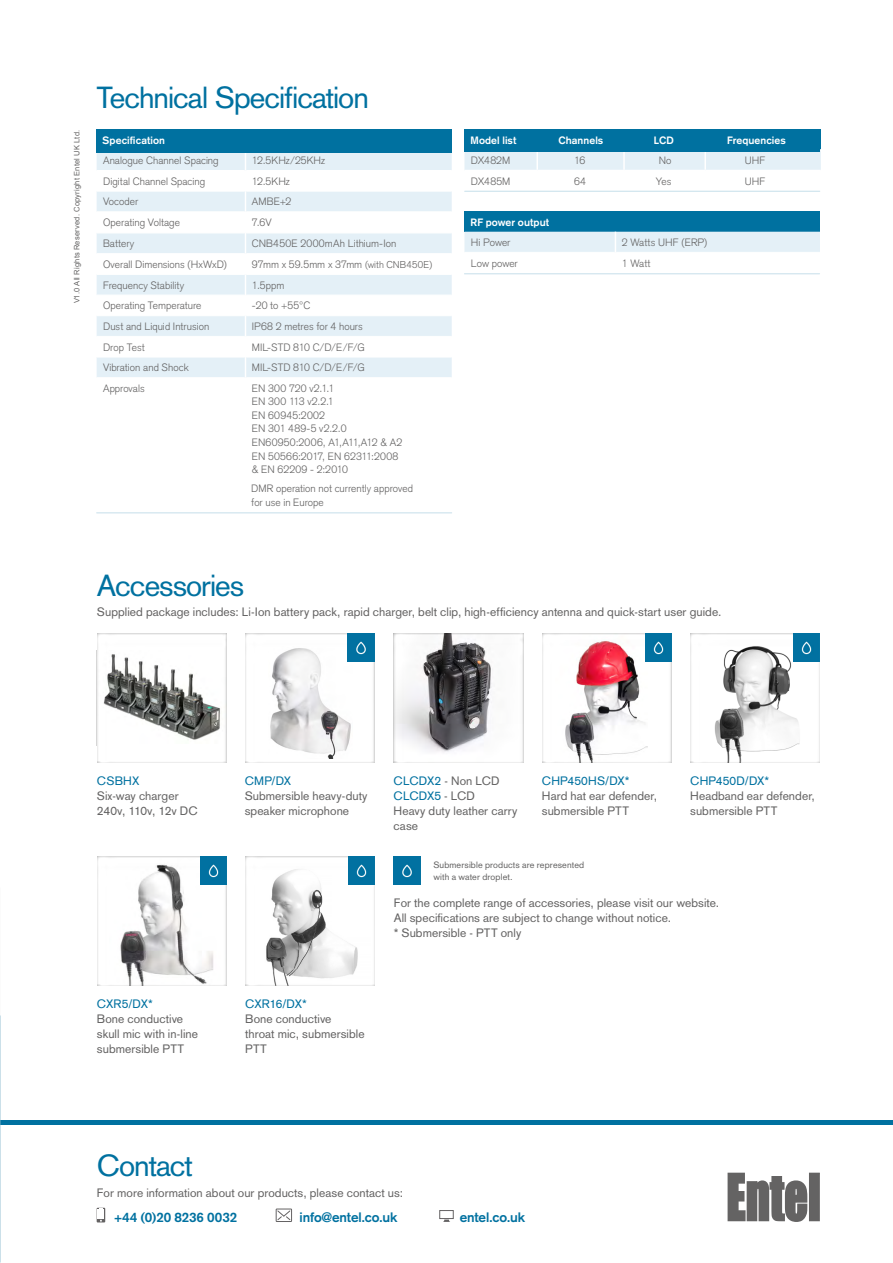
<style>
.page{position:relative;width:893px;height:1263px;background:#fff}
.page>*{position:absolute;margin:0;border:0;box-sizing:border-box;transform-origin:0 0}
.t1{font:30px "Akzidenz Grotesk";letter-spacing:-.035em;color:#0071a0}
.t2{font:700 13.5px "Akzidenz Grotesk";letter-spacing:-.01em;color:#0071a0}
.t3{font:12px/15px "Akzidenz Grotesk";letter-spacing:.005em;color:#646363}
.t4{font:12px "Akzidenz Grotesk";letter-spacing:.015em;color:#0071a0}
.t5{font:300 10.5px/13.5px "Akzidenz Grotesk";letter-spacing:.005em;color:#646363}
.t6{font:700 10.5px "Akzidenz Grotesk";letter-spacing:.01em;color:#fff}
.t7{font:9px/12px "Akzidenz Grotesk";letter-spacing:.015em;color:#646363}
.t8{font:7.5px "Arial";letter-spacing:.03em;color:#646363}
.s1{font-size:9.75px}
.s2{color:#0071a0}
</style>
<div class="page">
<div style="left:0;top:1120px;width:893px;height:5px;background:#0071a0"></div>
<div style="left:84px;top:622px;width:156px;height:141px;background:#000;opacity:.35"></div>
<div style="left:84px;top:845px;width:156px;height:141px;background:#000;opacity:.35"></div>
<div style="left:233px;top:845px;width:155px;height:141px;background:#000;opacity:.35"></div>
<div style="left:381px;top:622px;width:156px;height:141px;background:#000;opacity:.35"></div>
<div style="left:529px;top:622px;width:156px;height:141px;background:#000;opacity:.35"></div>
<div style="left:678px;top:622px;width:155px;height:141px;background:#000;opacity:.35"></div>
<img style="left:645px;top:633px;width:26px;height:28px">
<img style="left:793px;top:633px;width:27px;height:28px">
<img style="left:349px;top:856px;width:26px;height:28px">
<div style="left:232px;top:622px;width:156px;height:141px;background:#000;opacity:.35"></div>
<img style="left:348px;top:633px;width:26px;height:28px">
<img style="left:394px;top:856px;width:26px;height:28px">
<div style="left:97px;top:130px;width:355px;height:20px;background:#0071a0"></div>
<svg style="left:97px;top:153px;width:355px;height:224px;fill:#e4f0f7"></svg>
<hr style="left:97px;top:170px;width:148px;height:1px;background:#fff">
<hr style="left:246px;top:170px;width:206px;height:1px;background:#fff">
<hr style="left:97px;top:191px;width:148px;height:1px;background:#fff">
<hr style="left:246px;top:191px;width:206px;height:1px;background:#fff">
<hr style="left:97px;top:211px;width:148px;height:1px;background:#fff">
<hr style="left:246px;top:211px;width:206px;height:1px;background:#fff">
<hr style="left:97px;top:233px;width:148px;height:1px;background:#fff">
<hr style="left:246px;top:233px;width:206px;height:1px;background:#fff">
<hr style="left:97px;top:253px;width:148px;height:1px;background:#fff">
<hr style="left:246px;top:253px;width:206px;height:1px;background:#fff">
<hr style="left:97px;top:274px;width:148px;height:1px;background:#fff">
<hr style="left:246px;top:274px;width:206px;height:1px;background:#fff">
<hr style="left:97px;top:295px;width:148px;height:1px;background:#fff">
<hr style="left:246px;top:295px;width:206px;height:1px;background:#fff">
<hr style="left:97px;top:315px;width:148px;height:1px;background:#fff">
<hr style="left:246px;top:315px;width:206px;height:1px;background:#fff">
<hr style="left:97px;top:336px;width:148px;height:1px;background:#fff">
<hr style="left:246px;top:336px;width:206px;height:1px;background:#fff">
<hr style="left:97px;top:357px;width:148px;height:1px;background:#fff">
<hr style="left:246px;top:357px;width:206px;height:1px;background:#fff">
<svg style="left:245px;top:153px;width:1px;height:224px"></svg>
<div style="left:464px;top:212px;width:356px;height:20px;background:#0071a0"></div>
<div style="left:464px;top:232px;width:356px;height:20px;background:#e4f0f7"></div>
<div style="left:464px;top:130px;width:357px;height:20px;background:#0071a0"></div>
<hr style="left:705px;top:149px;width:116px;height:2px;background:#fff">
<div style="left:464px;top:150px;width:357px;height:20px;background:#e4f0f7"></div>
<hr style="left:464px;top:148px;width:356px;height:4px;background:#0071a0">
<div style="left:97px;top:148px;width:355px;height:5px;background:#0071a0"></div>
<div style="left:276px;top:1208px;width:16px;height:14px;border:1px solid #646263"></div>
<svg style="left:277px;top:1209px;width:14px;height:12px"></svg>
<svg style="left:97px;top:1208px;width:8px;height:14px"></svg>
<div style="left:98px;top:1209px;width:6px;height:10px;background:#fff"></div>
<div style="left:439px;top:1210px;width:15px;height:9px;border:1px solid #646263"></div>
<svg style="left:443px;top:1219px;width:7px;height:3px"></svg>
<svg style="left:728px;top:1173px;width:92px;height:49px"></svg>
<img style="left:200px;top:856px;width:27px;height:28px">
<hr style="left:97px;top:512px;width:355px;height:1px;background:#cce2ec">
<hr style="left:465px;top:191px;width:355px;height:1px;background:#cce2ec">
<hr style="left:464px;top:273px;width:355px;height:1px;background:#cce2ec">
<p class="t8" style="left:72px;top:303px;width:175px;rotate:-90deg">V1.0 All Rights Reserved. Copyright Entel UK Ltd.</p>
<h1 class="t1" style="left:97px;top:80px;width:274px">Technical Specification</h1>
<p class="t6" style="left:103px;top:134px;width:64px">Specification</p>
<p class="t5" style="left:103px;top:154px;width:117px">Analogue Channel Spacing</p>
<p class="t5" style="left:252px;top:154px;width:75px">12.5KHz/25KHz</p>
<p class="t5" style="left:103px;top:174px;width:104px">Digital Channel Spacing</p>
<p class="t5" style="left:252px;top:174px;width:40px">12.5KHz</p>
<p class="t5" style="left:103px;top:195px;width:37px">Vocoder</p>
<p class="t5" style="left:252px;top:195px;width:41px">AMBE+2</p>
<p class="t5" style="left:103px;top:216px;width:78px">Operating Voltage</p>
<p class="t5" style="left:252px;top:216px;width:21px">7.6V</p>
<p class="t5" style="left:103px;top:237px;width:33px">Battery</p>
<p class="t5" style="left:252px;top:237px;width:146px">CNB450E 2000mAh Lithium-Ion</p>
<p class="t5" style="left:103px;top:258px;width:125px">Overall Dimensions (HxWxD)</p>
<p class="t5" style="left:252px;top:258px;width:182px">97mm x 59.5mm x 37mm <span class="s1">(with CNB450E)</span></p>
<p class="t5" style="left:103px;top:278px;width:83px">Frequency Stability</p>
<p class="t5" style="left:252px;top:278px;width:34px">1.5ppm</p>
<p class="t5" style="left:103px;top:299px;width:100px">Operating Temperature</p>
<p class="t5" style="left:252px;top:299px;width:60px">-20 to +55°C</p>
<p class="t5" style="left:103px;top:320px;width:108px">Dust and Liquid Intrusion</p>
<p class="t5" style="left:252px;top:320px;width:112px">IP68 2 metres for 4 hours</p>
<p class="t5" style="left:103px;top:340px;width:43px">Drop Test</p>
<p class="t5" style="left:252px;top:340px;width:114px">MIL-STD 810 C/D/E/F/G</p>
<p class="t5" style="left:103px;top:361px;width:87px">Vibration and Shock</p>
<p class="t5" style="left:252px;top:361px;width:114px">MIL-STD 810 C/D/E/F/G</p>
<p class="t5" style="left:103px;top:382px;width:43px">Approvals</p>
<p class="t5" style="left:252px;top:382px;width:152px">EN 300 720 v2.1.1<br>EN 300 113 v2.2.1<br>EN 60945:2002<br>EN 301 489-5 v2.2.0<br>EN60950:2006, A1,A11,A12 &amp; A2<br>EN 50566:2017, EN 62311:2008 &amp; EN 62209 - 2:2010</p>
<p class="t5" style="left:251px;top:482px;width:163px">DMR operation not currently approved for use in Europe</p>
<p class="t6" style="left:470px;top:134px;width:47px">Model list</p>
<p class="t6" style="left:558px;top:134px;width:46px">Channels</p>
<p class="t6" style="left:654px;top:134px;width:22px">LCD</p>
<p class="t6" style="left:727px;top:134px;width:60px">Frequencies</p>
<p class="t5" style="left:471px;top:154px;width:41px">DX482M</p>
<p class="t5" style="left:574px;top:154px;width:13px">16</p>
<p class="t5" style="left:659px;top:154px;width:14px">No</p>
<p class="t5" style="left:745px;top:154px;width:22px">UHF</p>
<p class="t5" style="left:471px;top:174px;width:41px">DX485M</p>
<p class="t5" style="left:574px;top:174px;width:13px">64</p>
<p class="t5" style="left:656px;top:174px;width:17px">Yes</p>
<p class="t5" style="left:745px;top:174px;width:22px">UHF</p>
<p class="t6" style="left:470px;top:216px;width:80px">RF power output</p>
<p class="t5" style="left:471px;top:236px;width:41px">Hi Power</p>
<p class="t5" style="left:622px;top:236px;width:87px">2 Watts UHF (ERP)</p>
<p class="t5" style="left:471px;top:256px;width:48px">Low power</p>
<p class="t5" style="left:622px;top:256px;width:30px">1 Watt</p>
<h1 class="t1" style="left:97px;top:568px;width:149px">Accessories</h1>
<p class="t3" style="left:97px;top:604px;width:626px">Supplied package includes: Li-Ion battery pack, rapid charger, belt clip, high-efficiency antenna and quick-start user guide.</p>
<p class="t4" style="left:97px;top:773px;width:44px">CSBHX</p>
<p class="t3" style="left:97px;top:788px;width:102px">Six-way charger<br>240v, 110v, 12v DC</p>
<p class="t4" style="left:97px;top:996px;width:57px">CXR5/DX*</p>
<p class="t3" style="left:97px;top:1011px;width:103px">Bone conductive skull mic with in-line submersible PTT</p>
<p class="t4" style="left:245px;top:774px;width:48px">CMP/DX</p>
<p class="t3" style="left:245px;top:788px;width:124px">Submersible heavy-duty speaker microphone</p>
<p class="t4" style="left:245px;top:997px;width:63px">CXR16/DX*</p>
<p class="t3" style="left:245px;top:1012px;width:121px">Bone conductive<br>throat mic, submersible<br>PTT</p>
<p class="t3" style="left:394px;top:773px;width:125px"><span class="s2">CLCDX2</span> - Non LCD<br><span class="s2">CLCDX5</span> - LCD<br>Heavy duty leather carry case</p>
<p class="t4" style="left:542px;top:773px;width:89px">CHP450HS/DX*</p>
<p class="t3" style="left:542px;top:788px;width:117px">Hard hat ear defender, submersible PTT</p>
<p class="t7" style="left:433px;top:859px;width:152px">Submersible products are represented with a water droplet.</p>
<p class="t4" style="left:690px;top:773px;width:80px">CHP450D/DX*</p>
<p class="t3" style="left:690px;top:788px;width:126px">Headband ear defender, submersible PTT</p>
<p class="t3" style="left:394px;top:895px;width:327px">For the complete range of accessories, please visit our website.<br>All specifications are subject to change without notice.<br>* Submersible - PTT only</p>
<h1 class="t1" style="left:97px;top:1148px;width:98px">Contact</h1>
<p class="t3" style="left:97px;top:1185px;width:308px">For more information about our products, please contact us:</p>
<p class="t2" style="left:114px;top:1209px;width:125px">+44 (0)20 8236 0032</p>
<p class="t2" style="left:300px;top:1209px;width:99px">info@entel.co.uk</p>
<p class="t2" style="left:460px;top:1209px;width:67px">entel.co.uk</p>
</div>
